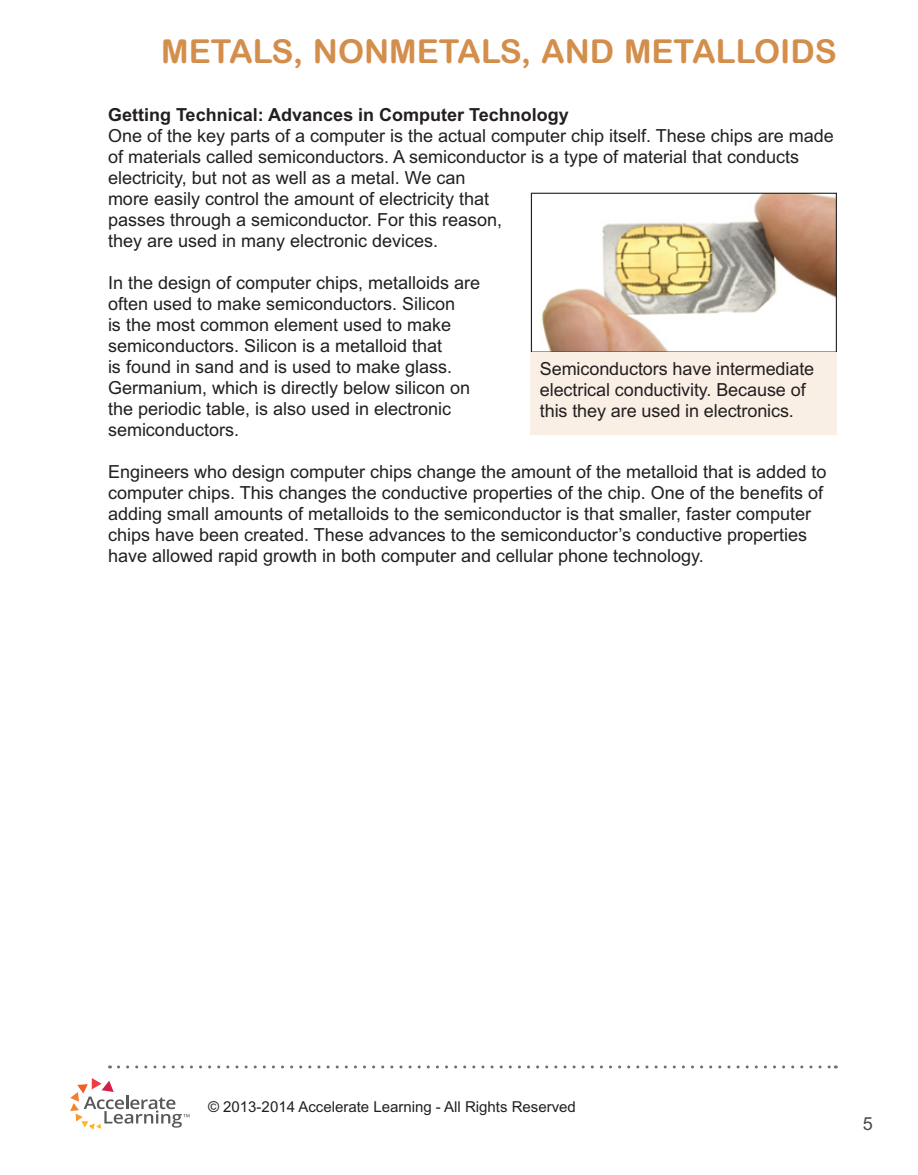
<style>
.page{position:relative;width:918px;height:1175px;background:#fff}
.page>*{position:absolute;margin:0;border:0;box-sizing:border-box;transform-origin:0 0}
.t1{font:700 33px "Arial Rounded MT Std";color:#d48e4b}
.t2{font:18px/21px "Arial MT Std";color:#231f20}
.t3{font:700 18px "Arial MT Std";color:#231f20}
.t4{font:18px "Arial MT Std";color:#494849}
.t5{font:15px "Arial MT Std";color:#231f20}
</style>
<div class="page">
<svg style="left:70px;top:1078px;width:119px;height:51px"></svg>
<svg style="left:530px;top:192px;width:307px;height:161px"></svg>
<div style="left:531px;top:353px;width:306px;height:82px;background:#f9efe5"></div>
<svg style="left:118px;top:1065px;width:718px;height:3px"></svg>
<h1 class="t1" style="left:161px;top:39px;width:677px">METALS, NONMETALS, AND METALLOIDS</h1>
<p class="t3" style="left:108px;top:108px;width:462px">Getting Technical: Advances in Computer Technology</p>
<p class="t2" style="left:108px;top:127px;width:727px">One of the key parts of a computer is the actual computer chip itself. These chips are made of materials called semiconductors. A semiconductor is a type of material that conducts electricity, but not as well as a metal. We can<br>more easily control the amount of electricity that<br>passes through a semiconductor. For this reason,<br>they are used in many electronic devices.</p>
<p class="t2" style="left:108px;top:274px;width:374px">In the design of computer chips, metalloids are often used to make semiconductors. Silicon<br>is the most common element used to make semiconductors. Silicon is a metalloid that<br>is found in sand and is used to make glass.<br>Germanium, which is directly below silicon on the periodic table, is also used in electronic semiconductors.</p>
<p class="t2" style="left:108px;top:463px;width:720px">Engineers who design computer chips change the amount of the metalloid that is added to computer chips. This changes the conductive properties of the chip. One of the benefits of adding small amounts of metalloids to the semiconductor is that smaller, faster computer chips have been created. These advances to the semiconductor’s conductive properties have allowed rapid growth in both computer and cellular phone technology.</p>
<p class="t2" style="left:540px;top:360px;width:276px">Semiconductors have intermediate electrical conductivity. Because of this they are used in electronics.</p>
<p class="t5" style="left:208px;top:1101px;width:369px">© 2013-2014 Accelerate Learning - All Rights Reserved</p>
<p class="t4" style="left:863px;top:1116px;width:12px">5</p>
</div>
